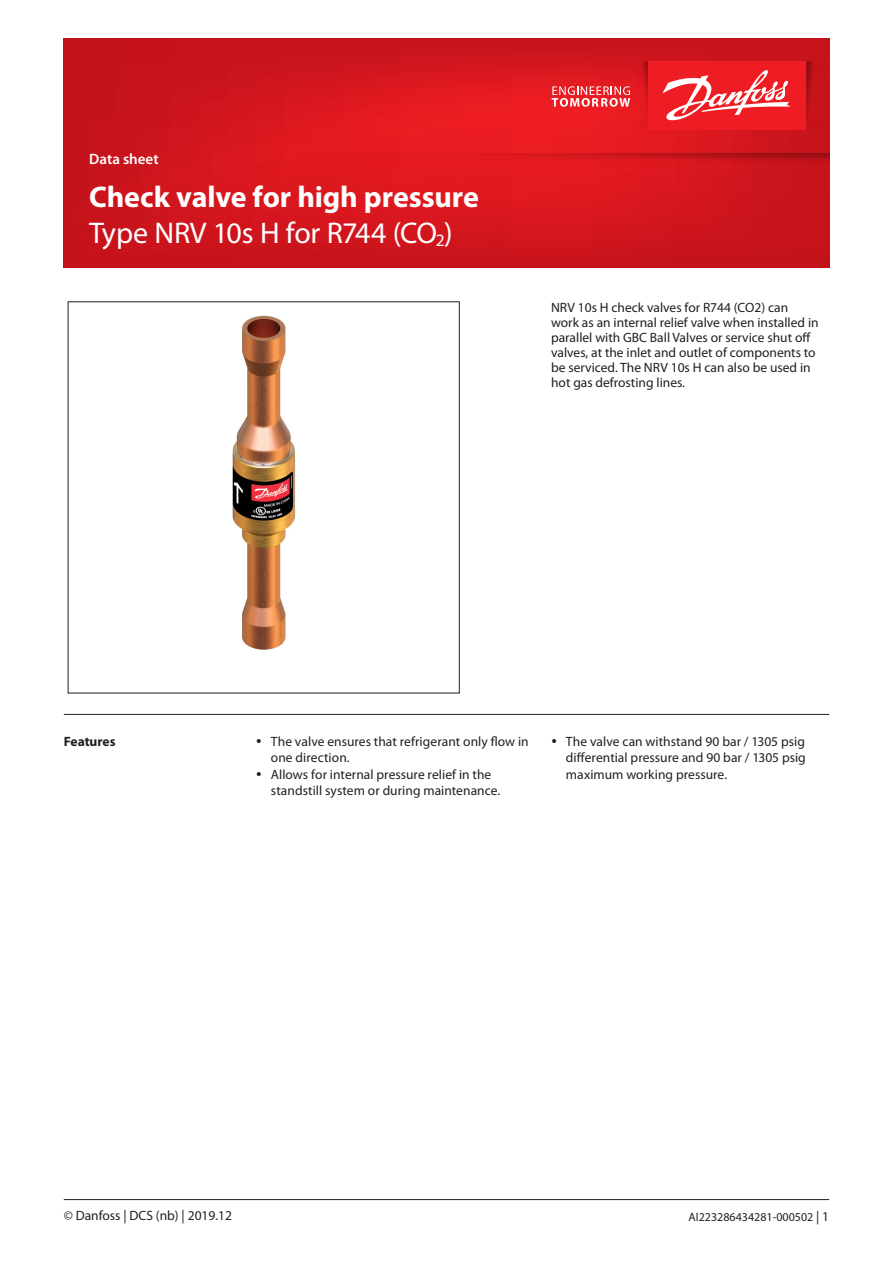
<style>
.page{position:relative;width:893px;height:1263px;background:#fff}
.page>*{position:absolute;margin:0;border:0;box-sizing:border-box;transform-origin:0 0}
.t1{font:700 30px/36px "Myriad Pro";letter-spacing:-.005em;color:#fff}
.t2{font:600 15px "Myriad Pro";color:#fff}
._2_Description_Body{font:13.5px/15px "Myriad Pro";color:#231f20}
.Normtext__bold{font:700 13.5px "Myriad Pro";color:#231f20}
.t3{font:12px "Myriad Pro";color:#231f20}
.s1{font-weight:400}
.s2{font-size:13.5px}
</style>
<div class="page">
<hr style="left:64px;top:714px;width:765px;height:1px;background:#231f20">
<svg style="left:64px;top:38px;width:765px;height:230px;background:#d3151d"></svg>
<svg style="left:806px;top:61px;width:13px;height:69px"></svg>
<svg style="left:636px;top:61px;width:12px;height:69px"></svg>
<div style="left:648px;top:61px;width:158px;height:69px;background:#ee1d23"></div>
<svg style="left:552px;top:86px;width:78px;height:21px;background:#f0696d"></svg>
<svg style="left:662px;top:70px;width:128px;height:51px"></svg>
<svg style="left:332px;top:153px;width:497px;height:13px;background:#d4171d"></svg>
<hr style="left:64px;top:1199px;width:765px;height:1px;background:#231f20">
<img style="left:232px;top:315px;width:64px;height:335px">
<p class="t2" style="left:89px;top:151px;width:71px">Data sheet</p>
<h1 class="t1" style="left:89px;top:179px;width:391px">Check valve for high pressure<br><span class="s1">Type NRV 10s H for R744 (CO</span><sub>2</sub><span class="s1">)</span></h1>
<p class="_2_Description_Body" style="left:551px;top:300px;width:269px">NRV 10s H check valves for R744 (CO2) can work as an internal relief valve when installed in parallel with GBC Ball Valves or service shut off valves, at the inlet and outlet of components to be serviced. The NRV 10s H can also be used in hot gas defrosting lines.</p>
<p class="Normtext__bold" style="left:64px;top:734px;width:53px">Features</p>
<p class="_2_Description_Body" style="left:271px;top:734px;width:259px;line-height:16.2px">The valve ensures that refrigerant only flow in one direction.</p>
<p class="_2_Description_Body" style="left:271px;top:766px;width:231px;line-height:16.2px">Allows for internal pressure relief in the standstill system or during maintenance.</p>
<p class="_2_Description_Body" style="left:566px;top:734px;width:241px;line-height:16.2px;text-align:justify">The valve can withstand 90 bar / 1305 psig differential pressure and 90 bar / 1305 psig maximum working pressure.</p>
<p class="_2_Description_Body" style="left:64px;top:1209px;width:170px">© Danfoss | DCS (nb) | 2019.12</p>
<p class="t3" style="left:689px;top:1210px;width:142px">AI223286434281-000502 <span class="s2">| 1</span></p>
</div>
